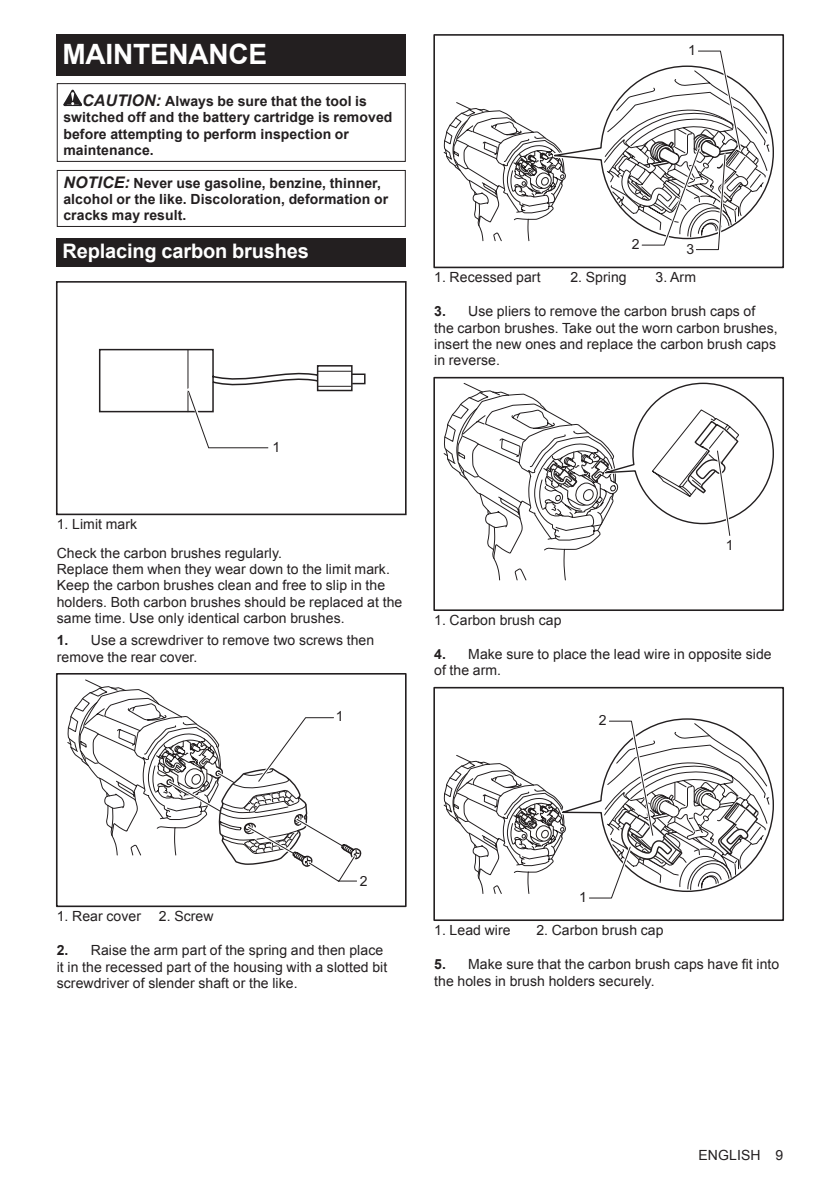
<style>
.page{position:relative;width:840px;height:1191px;background:#fff}
.page>*{position:absolute;margin:0;border:0;box-sizing:border-box;transform-origin:0 0}
.t1{font:700 28px "Arial";letter-spacing:-.01em;color:#fff}
.t2{font:700 20px "Arial";letter-spacing:-.01em;color:#fff}
.t3{font:14px/16.4px "Arial";letter-spacing:.005em;color:#231f20}
.t4{font:700 14px/16.4px "Arial";letter-spacing:.005em;color:#231f20}
.s1{font-style:italic;font-size:16px}
.s2{font-weight:700}
</style>
<div class="page">
<div style="left:57px;top:34px;width:348px;height:41px;background:#231f20"></div>
<svg style="left:63px;top:90px;width:19px;height:16px"></svg>
<div style="left:57px;top:83px;width:348px;height:79px;border:1px solid #231f20"></div>
<div style="left:57px;top:170px;width:348px;height:57px;border:1px solid #231f20"></div>
<div style="left:57px;top:238px;width:348px;height:29px;background:#231f20"></div>
<div style="left:56px;top:281px;width:350px;height:234px;border:2px solid #231f20"></div>
<div style="left:351px;top:373px;width:14px;height:11px;border:2px solid #231f20"></div>
<svg style="left:98px;top:348px;width:255px;height:101px"></svg>
<div style="left:56px;top:673px;width:350px;height:234px;border:2px solid #231f20"></div>
<svg style="left:67px;top:679px;width:295px;height:203px"></svg>
<div style="left:433px;top:34px;width:350px;height:234px;border:2px solid #231f20"></div>
<svg style="left:443px;top:102px;width:122px;height:140px"></svg>
<svg style="left:603px;top:50px;width:166px;height:201px"></svg>
<div style="left:433px;top:377px;width:350px;height:234px;border:2px solid #231f20"></div>
<svg style="left:443px;top:382px;width:331px;height:199px"></svg>
<div style="left:433px;top:687px;width:350px;height:234px;border:2px solid #231f20"></div>
<svg style="left:443px;top:755px;width:122px;height:139px"></svg>
<svg style="left:586px;top:718px;width:183px;height:181px"></svg>
<h1 class="t1" style="left:62px;top:35px;width:206px">MAINTENANCE</h1>
<p class="t4" style="left:63px;top:93px;width:330px;text-indent:19px"><span class="s1">CAUTION:</span> Always be sure that the tool is switched off and the battery cartridge is removed before attempting to perform inspection or maintenance.</p>
<p class="t4" style="left:63px;top:175px;width:326px"><span class="s1">NOTICE:</span> Never use gasoline, benzine, thinner, alcohol or the like. Discoloration, deformation or cracks may result.</p>
<h2 class="t2" style="left:62px;top:238px;width:248px">Replacing carbon brushes</h2>
<p class="t3" style="left:272px;top:439px;width:9px">1</p>
<p class="t3" style="left:57px;top:509px;width:227px;line-height:28.8px">1. Limit mark<br>Check the carbon brushes regularly.</p>
<p class="t3" style="left:57px;top:561px;width:347px">Replace them when they wear down to the limit mark.<br>Keep the carbon brushes clean and free to slip in the holders. Both carbon brushes should be replaced at the same time. Use only identical carbon brushes.</p>
<p class="t3" style="left:57px;top:632px;width:319px"><span class="s2">1.</span> Use a screwdriver to remove two screws then remove the rear cover.</p>
<p class="t3" style="left:336px;top:708px;width:9px">1</p>
<p class="t3" style="left:687px;top:42px;width:9px">1</p>
<p class="t3" style="left:631px;top:236px;width:9px">2</p>
<p class="t3" style="left:686px;top:241px;width:9px">3</p>
<p class="t3" style="left:434px;top:269px;width:108px">1. Recessed part</p>
<p class="t3" style="left:570px;top:269px;width:58px">2. Spring</p>
<p class="t3" style="left:655px;top:269px;width:42px">3. Arm</p>
<p class="t3" style="left:434px;top:303px;width:345px"><span class="s2">3.</span> Use pliers to remove the carbon brush caps of the carbon brushes. Take out the worn carbon brushes, insert the new ones and replace the carbon brush caps in reverse.</p>
<p class="t3" style="left:725px;top:537px;width:9px">1</p>
<p class="t3" style="left:434px;top:611px;width:129px">1. Carbon brush cap</p>
<p class="t3" style="left:434px;top:646px;width:339px"><span class="s2">4.</span> Make sure to place the lead wire in opposite side of the arm.</p>
<p class="t3" style="left:598px;top:711px;width:9px">2</p>
<p class="t3" style="left:359px;top:872px;width:9px">2</p>
<p class="t3" style="left:57px;top:907px;width:86px">1. Rear cover</p>
<p class="t3" style="left:159px;top:907px;width:56px">2. Screw</p>
<p class="t3" style="left:57px;top:942px;width:332px"><span class="s2">2.</span> Raise the arm part of the spring and then place it in the recessed part of the housing with a slotted bit screwdriver of slender shaft or the like.</p>
<p class="t3" style="left:578px;top:888px;width:9px">1</p>
<p class="t3" style="left:434px;top:921px;width:78px">1. Lead wire</p>
<p class="t3" style="left:536px;top:921px;width:129px">2. Carbon brush cap</p>
<p class="t3" style="left:434px;top:956px;width:346px"><span class="s2">5.</span> Make sure that the carbon brush caps have fit into the holes in brush holders securely.</p>
<p class="t3" style="left:698px;top:1147px;width:86px">ENGLISH 9</p>
</div>
